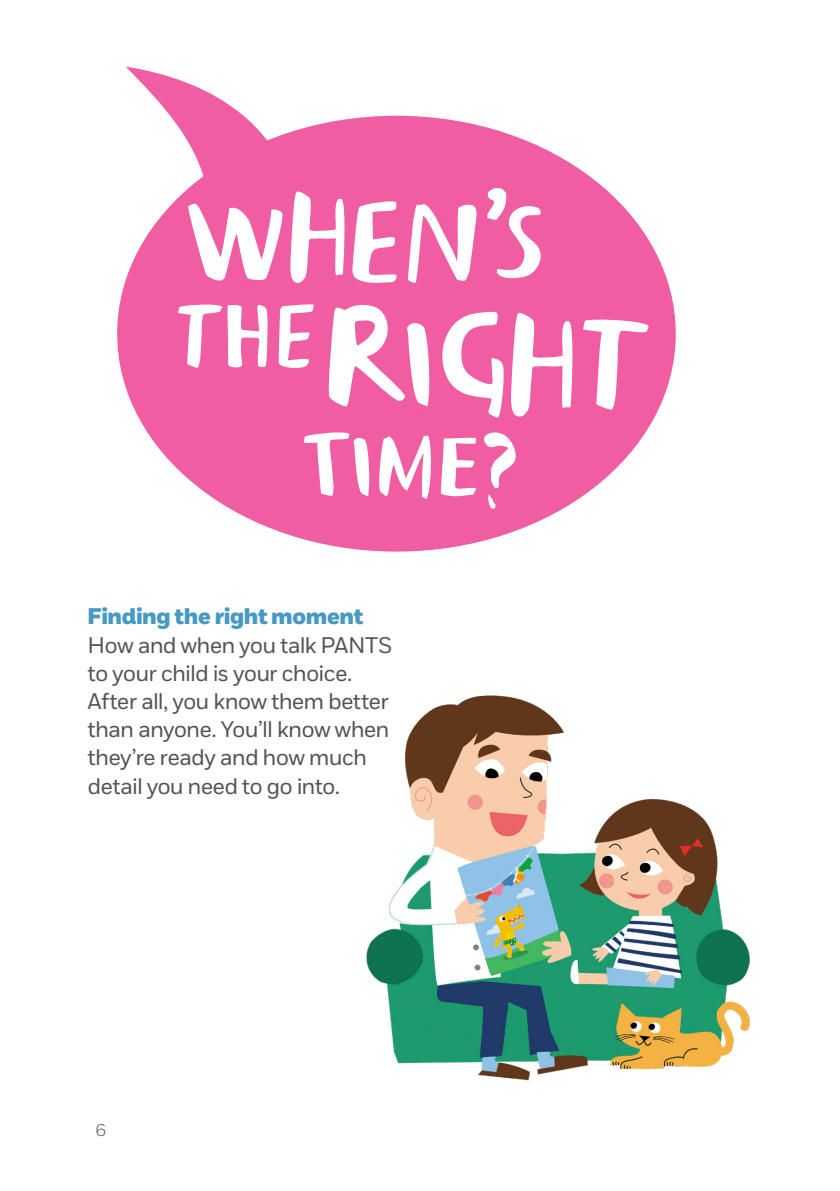
<style>
.page{position:relative;width:840px;height:1191px;background:#fff}
.page>*{position:absolute;margin:0;border:0;box-sizing:border-box;transform-origin:0 0}
.t1{font:22.6px/28.2px "NSPCC";letter-spacing:-.01em;color:#525455}
.t2{font:22.6px "NSPCC Headline";color:#4799c3}
.t3{font:300 17px "NSPCC";color:#525455}
</style>
<div class="page">
<img style="left:366px;top:695px;width:384px;height:386px">
<div style="left:117px;top:116px;width:558px;height:435px;background:#f05da2;border-radius:50%"></div>
<svg style="left:583px;top:319px;width:65px;height:91px"></svg>
<svg style="left:328px;top:305px;width:102px;height:102px"></svg>
<svg style="left:442px;top:312px;width:61px;height:105px"></svg>
<svg style="left:511px;top:312px;width:62px;height:105px"></svg>
<svg style="left:278px;top:304px;width:35px;height:64px"></svg>
<svg style="left:178px;top:304px;width:90px;height:64px"></svg>
<svg style="left:484px;top:432px;width:31px;height:77px"></svg>
<svg style="left:304px;top:432px;width:127px;height:67px"></svg>
<svg style="left:440px;top:437px;width:36px;height:59px"></svg>
<svg style="left:352px;top:201px;width:45px;height:82px"></svg>
<svg style="left:126px;top:67px;width:220px;height:216px"></svg>
<svg style="left:408px;top:204px;width:69px;height:79px"></svg>
<svg style="left:487px;top:188px;width:54px;height:90px"></svg>
<p class="t2" style="left:88px;top:602px;width:277px">Finding the right moment</p>
<p class="t1" style="left:88px;top:630px;width:306px">How and when you talk PANTS to your child is your choice.<br>After all, you know them better than anyone. You’ll know when they’re ready and how much detail you need to go into.</p>
<p class="t3" style="left:96px;top:1119px;width:12px">6</p>
</div>
